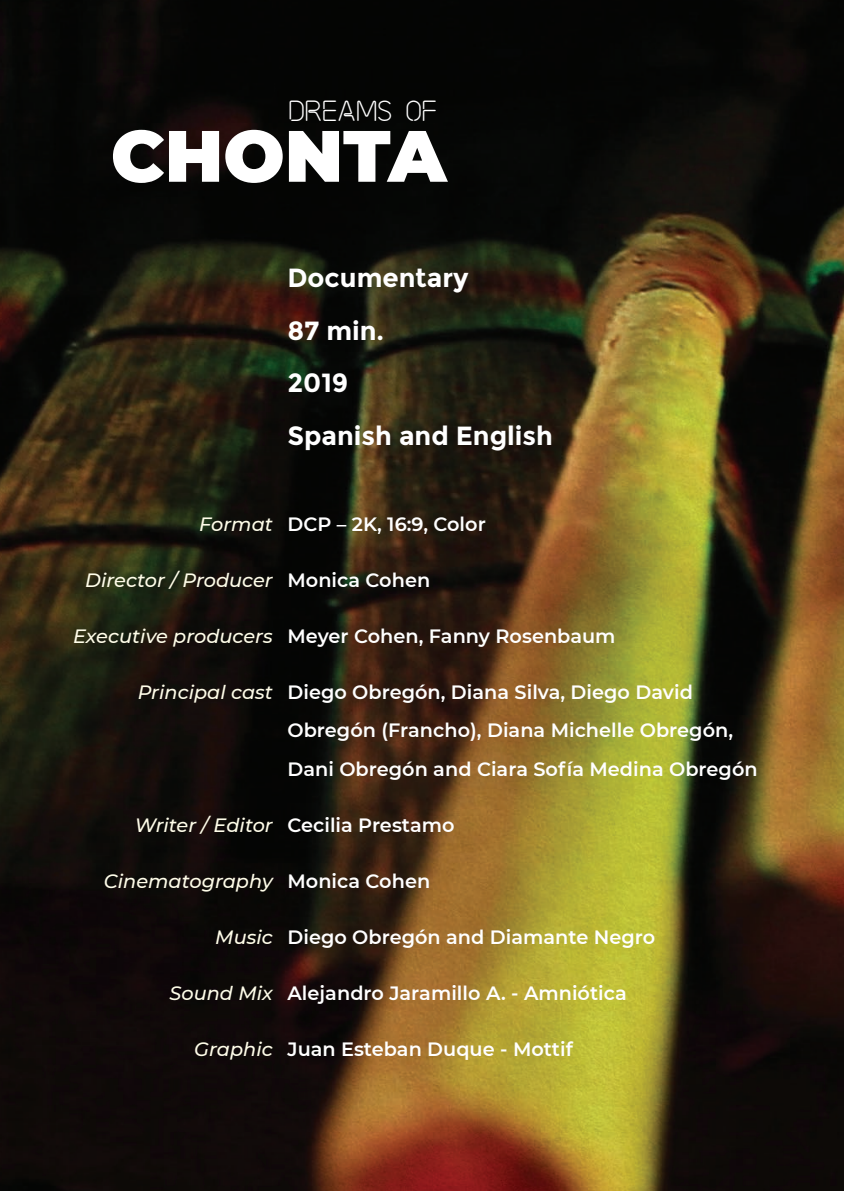
<style>
.page{position:relative;width:844px;height:1191px;background:#fff}
.page>*{position:absolute;margin:0;border:0;box-sizing:border-box;transform-origin:0 0}
.t1{font:900 72.45px "Montserrat";color:#fff}
.t2{font:700 26.25px/52.5px "Montserrat";color:#fff}
.t3{font:25.55px "Neon Tubes 2";color:#fff}
.t4{font:600 19.25px/38.5px "Montserrat";color:#fff}
.t5{font:italic 500 19.25px "Montserrat";color:#fffde9}
</style>
<div class="page">
<img style="left:0;top:0;width:843px;height:1191px">
<h3 class="t3" style="left:288px;top:92px;width:150px">DREAMS OF</h3>
<h1 class="t1" style="left:111px;top:102px;width:337px">CHONTA</h1>
<h2 class="t2" style="left:287px;top:251px;width:267px">Documentary<br>87 min.<br>2019<br>Spanish and English</h2>
<p class="t5" style="left:199px;top:510px;width:75px">Format</p>
<p class="t5" style="left:85px;top:566px;width:189px">Director / Producer</p>
<p class="t5" style="left:73px;top:622px;width:201px">Executive producers</p>
<p class="t5" style="left:138px;top:678px;width:137px">Principal cast</p>
<p class="t5" style="left:135px;top:811px;width:140px">Writer / Editor</p>
<p class="t5" style="left:104px;top:867px;width:170px">Cinematography</p>
<p class="t5" style="left:215px;top:923px;width:59px">Music</p>
<p class="t5" style="left:169px;top:979px;width:105px">Sound Mix</p>
<p class="t5" style="left:194px;top:1035px;width:80px">Graphic</p>
<p class="t4" style="left:287px;top:504px;width:200px">DCP – 2K, 16:9, Color</p>
<p class="t4" style="left:287px;top:560px;width:144px">Monica Cohen</p>
<p class="t4" style="left:287px;top:616px;width:329px">Meyer Cohen, Fanny Rosenbaum</p>
<p class="t4" style="left:287px;top:672px;width:471px">Diego Obregón, Diana Silva, Diego David<br>Obregón (Francho), Diana Michelle Obregón,<br>Dani Obregón and Ciara Sofía Medina Obregón</p>
<p class="t4" style="left:287px;top:805px;width:169px">Cecilia Prestamo</p>
<p class="t4" style="left:287px;top:861px;width:144px">Monica Cohen</p>
<p class="t4" style="left:287px;top:917px;width:369px">Diego Obregón and Diamante Negro</p>
<p class="t4" style="left:287px;top:973px;width:341px">Alejandro Jaramillo A. - Amniótica</p>
<p class="t4" style="left:287px;top:1029px;width:287px">Juan Esteban Duque - Mottif</p>
</div>
